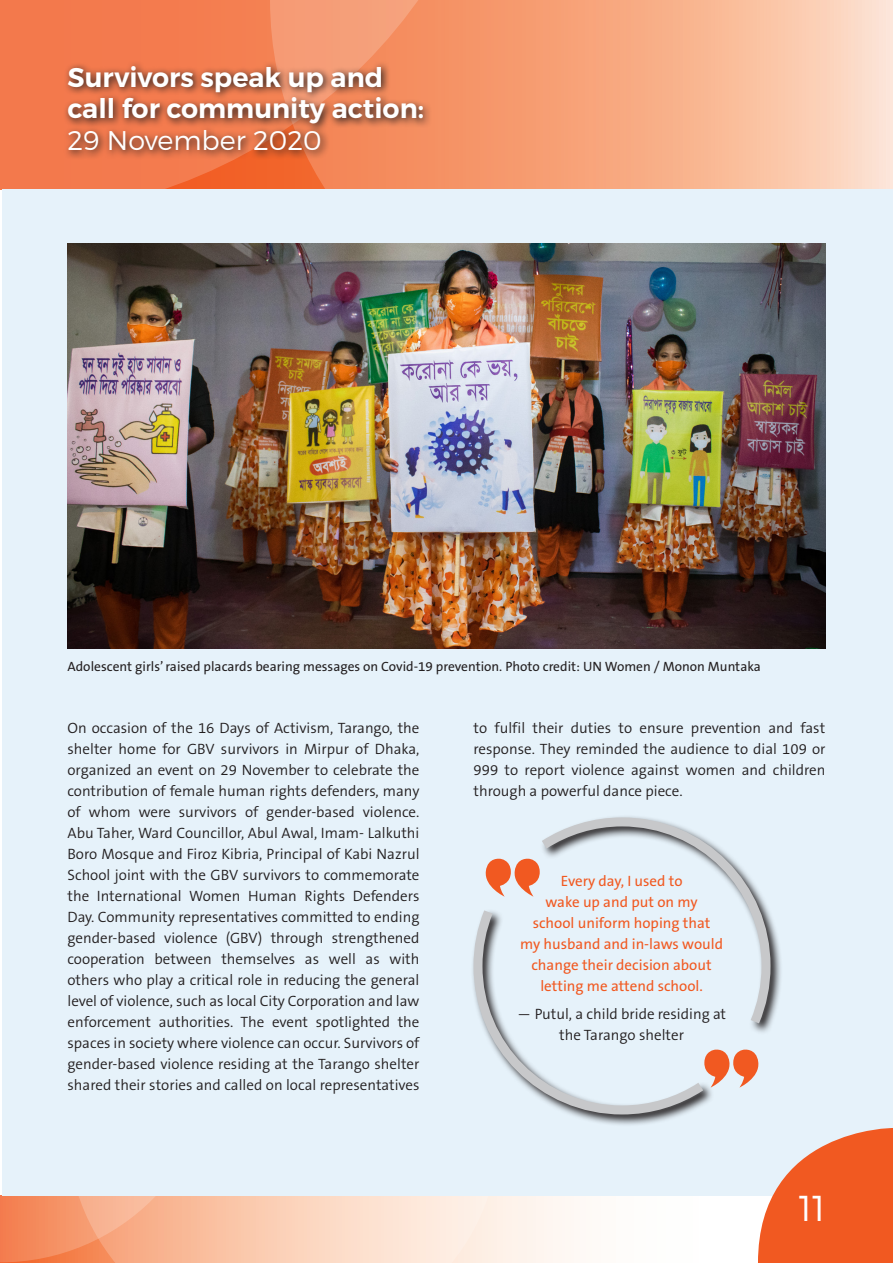
<style>
.page{position:relative;width:893px;height:1263px;background:#fff}
.page>*{position:absolute;margin:0;border:0;box-sizing:border-box;transform-origin:0 0}
.t1{font:300 36px "Montserrat";color:#fff}
._000_Sub-1{font:600 27px "Montserrat";color:#fff}
._000_Sub-1-2{font:300 27px "Montserrat";color:#fff}
.Normal_wrd_4{font:300 15px/21px "The Sans B4";color:#231f20;text-align:justify}
.Normal_wrd_4-2{font:15px/21px "The Sans B5 Plain";color:#f15921;text-align:center}
.Normal_wrd_4-3{font:300 15px/21px "The Sans B4";color:#231f20;text-align:center;scale:3 1}
.Normal_wrd_4-4{font:13.5px "The Sans B5 Plain";color:#231f20}
</style>
<div class="page">
<div style="left:0;top:1195px;width:758px;height:68px;background:linear-gradient(to bottom,#fefbf8,#fefbf8)"></div>
<svg style="left:0;top:830px;width:68px;height:432px;background:#f49f7a"></svg>
<svg style="left:68px;top:1195px;width:432px;height:68px;background:#facdb5"></svg>
<div style="left:0;top:0;width:270px;height:216px;background:#f37a4d"></div>
<svg style="left:270px;top:0;width:623px;height:189px;background:#f8ae89"></svg>
<div style="left:3px;top:189px;width:890px;height:1006px;background:#e6f2fa"></div>
<svg style="left:758px;top:1128px;width:135px;height:135px"></svg>
<svg style="left:63px;top:61px;width:369px;height:99px;background:#cd6f4a"></svg>
<img style="left:68px;top:243px;width:757px;height:405px">
<svg style="left:586px;top:930px;width:195px;height:195px"></svg>
<svg style="left:472px;top:816px;width:303px;height:303px"></svg>
<p class="_000_Sub-1" style="left:68px;top:61px;width:317px">Survivors speak up and</p>
<p class="_000_Sub-1" style="left:68px;top:92px;width:358px">call for community action:</p>
<p class="_000_Sub-1-2" style="left:68px;top:124px;width:256px">29 November 2020</p>
<p class="Normal_wrd_4-4" style="left:68px;top:660px;width:695px">Adolescent girls’ raised placards bearing messages on Covid-19 prevention. Photo credit: UN Women / Monon Muntaka</p>
<p class="Normal_wrd_4" style="left:68px;top:718px;width:354px">On occasion of the 16 Days of Activism, Tarango, the shelter home for GBV survivors in Mirpur of Dhaka, organized an event on 29 November to celebrate the contribution of female human rights defenders, many of whom were survivors of gender-based violence.<br>Abu Taher, Ward Councillor, Abul Awal, Imam- Lalkuthi Boro Mosque and Firoz Kibria, Principal of Kabi Nazrul School joint with the GBV survivors to commemorate the International Women Human Rights Defenders Day. Community representatives committed to ending gender-based violence (GBV) through strengthened cooperation between themselves as well as with others who play a critical role in reducing the general level of violence, such as local City Corporation and law enforcement authorities. The event spotlighted the spaces in society where violence can occur. Survivors of gender-based violence residing at the Tarango shelter shared their stories and called on local representatives</p>
<p class="Normal_wrd_4" style="left:473px;top:718px;width:353px">to fulfil their duties to ensure prevention and fast response. They reminded the audience to dial 109 or 999 to report violence against women and children through a powerful dance piece.</p>
<p class="Normal_wrd_4-2" style="left:520px;top:871px;width:204px">Every day, I used to<br>wake up and put on my<br>school uniform hoping that<br>my husband and in-laws would change their decision about</p>
<p class="Normal_wrd_4-2" style="left:540px;top:976px;width:164px">letting me attend school.</p>
<p class="Normal_wrd_4-3" style="left:517px;top:1004px;width:71px">- Putul, a child bride residing at the Tarango shelter</p>
<p class="t1" style="left:799px;top:1186px;width:28px">11</p>
</div>
